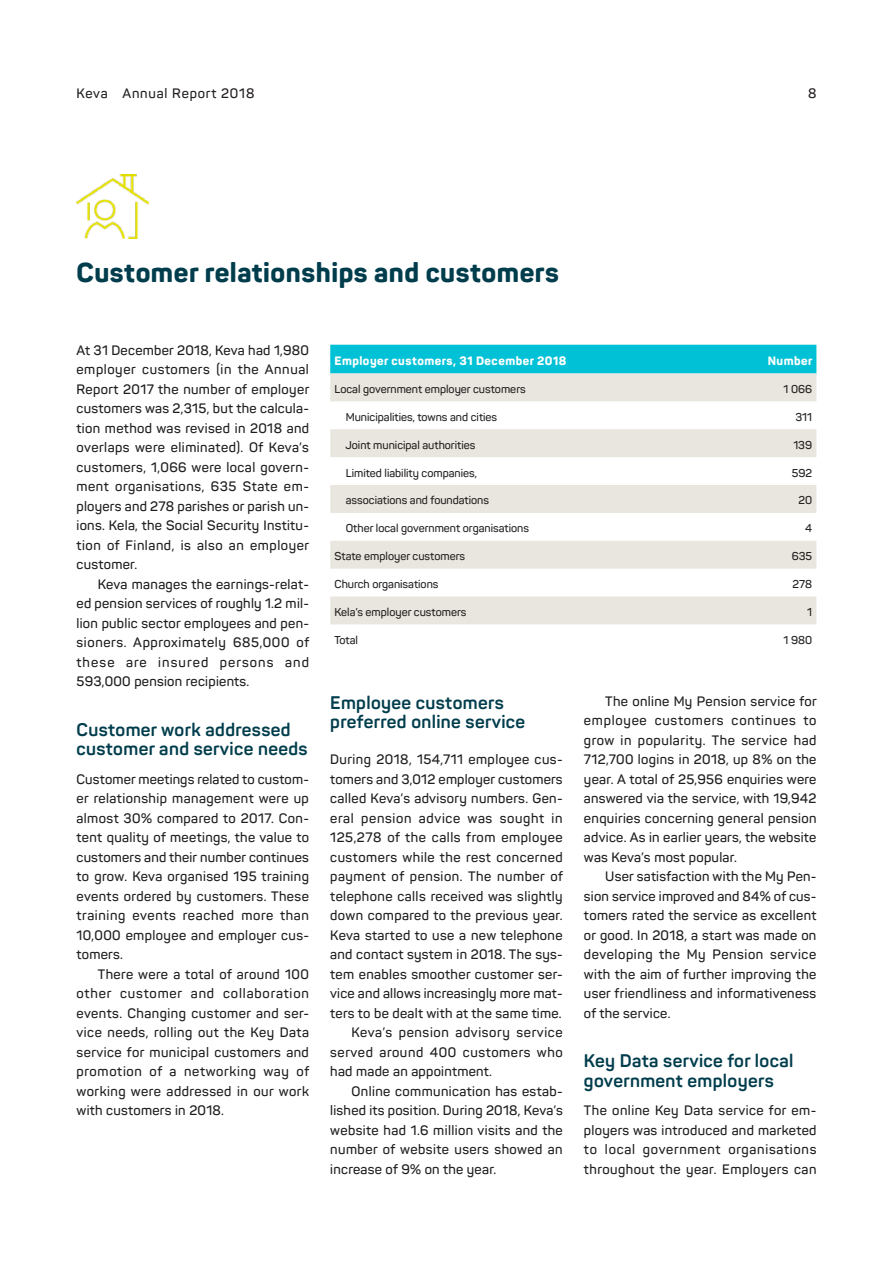
<style>
.page{position:relative;width:893px;height:1263px;background:#fff}
.page>*{position:absolute;margin:0;border:0;box-sizing:border-box;transform-origin:0 0}
.otsikko{font:800 27px "Panton";letter-spacing:.02em;color:#003d4c}
.otsikko_2{font:700 18px/19.5px "Panton";letter-spacing:.02em;color:#003d4c}
.teksti_-sis{font:600 13.5px/19.5px "Panton";letter-spacing:.03em;color:#1e1e1e;text-align:justify}
.teksti{font:600 13.5px/19.5px "Panton";letter-spacing:.02em;color:#1e1e1e;text-align:justify}
.t1{font:600 13.5px "Panton";letter-spacing:.06em;color:#231f20}
.taulukko_2{font:800 12px "Panton";letter-spacing:.04em;color:#fff}
.taulukko_1{font:600 11.25px "Panton";color:#231f20}
</style>
<div class="page">
<div style="left:330px;top:345px;width:486px;height:28px;background:#00c1d5"></div>
<svg style="left:330px;top:373px;width:486px;height:251px;fill:#e8e6de"></svg>
<img style="left:77px;top:174px;width:71px;height:64px">
<p class="t1" style="left:77px;top:85px;width:179px">Keva Annual Report 2018</p>
<p class="t1" style="left:808px;top:85px;width:10px">8</p>
<p class="otsikko" style="left:77px;top:255px;width:484px">Customer relationships and customers</p>
<p class="teksti_-sis" style="left:77px;top:340px;width:234px">At 31 December 2018, Keva had 1,980 employer customers (in the Annual Report 2017 the number of employer customers was 2,315, but the calcula&shy;tion method was revised in 2018 and overlaps were eliminated). Of Keva’s customers, 1,066 were local govern&shy;ment organisations, 635 State em&shy;ployers and 278 parishes or parish un&shy;ions. Kela, the Social Security Institu&shy;tion of Finland, is also an employer customer.</p>
<p class="teksti" style="left:77px;top:574px;width:234px;text-indent:21px">Keva manages the earnings-relat&shy;ed pension services of roughly 1.2 mil&shy;lion public sector employees and pen&shy;sioners. Approximately 685,000 of these are insured persons and 593,000 pension recipients.</p>
<p class="otsikko_2" style="left:77px;top:719px;width:233px">Customer work addressed customer and service needs</p>
<p class="teksti_-sis" style="left:77px;top:769px;width:234px">Customer meetings related to custom&shy;er relationship management were up almost 30% compared to 2017. Con&shy;tent quality of meetings, the value to customers and their number continues to grow. Keva organised 195 training events ordered by customers. These training events reached more than 10,000 employee and employer cus&shy;tomers.</p>
<p class="teksti" style="left:77px;top:964px;width:234px;text-indent:21px">There were a total of around 100 other customer and collaboration events. Changing customer and ser&shy;vice needs, rolling out the Key Data service for municipal customers and promotion of a networking way of working were addressed in our work with customers in 2018.</p>
<p class="taulukko_2" style="left:334px;top:353px;width:233px">Employer customers, 31 December 2018</p>
<p class="taulukko_2" style="left:768px;top:353px;width:46px">Number</p>
<p class="taulukko_1" style="left:334px;top:382px;width:193px">Local government employer customers</p>
<p class="taulukko_1" style="left:783px;top:382px;width:30px">1 066</p>
<p class="taulukko_1" style="left:346px;top:410px;width:153px">Municipalities, towns and cities</p>
<p class="taulukko_1" style="left:795px;top:410px;width:18px">311</p>
<p class="taulukko_1" style="left:345px;top:438px;width:131px">Joint municipal authorities</p>
<p class="taulukko_1" style="left:793px;top:438px;width:20px">139</p>
<p class="taulukko_1" style="left:346px;top:466px;width:133px">Limited liability companies,</p>
<p class="taulukko_1" style="left:792px;top:466px;width:22px">592</p>
<p class="taulukko_1" style="left:346px;top:493px;width:145px">associations and foundations</p>
<p class="taulukko_1" style="left:798px;top:493px;width:15px">20</p>
<p class="taulukko_1" style="left:346px;top:521px;width:185px">Other local government organisations</p>
<p class="taulukko_1" style="left:805px;top:521px;width:8px">4</p>
<p class="taulukko_1" style="left:334px;top:549px;width:132px">State employer customers</p>
<p class="taulukko_1" style="left:792px;top:549px;width:22px">635</p>
<p class="taulukko_1" style="left:334px;top:577px;width:106px">Church organisations</p>
<p class="taulukko_1" style="left:793px;top:577px;width:21px">278</p>
<p class="taulukko_1" style="left:334px;top:605px;width:133px">Kela’s employer customers</p>
<p class="taulukko_1" style="left:807px;top:605px;width:6px">1</p>
<p class="taulukko_1" style="left:334px;top:633px;width:25px">Total</p>
<p class="taulukko_1" style="left:783px;top:633px;width:30px">1 980</p>
<p class="otsikko_2" style="left:330px;top:692px;width:196px">Employee customers preferred online service</p>
<p class="teksti_-sis" style="left:330px;top:749px;width:234px">During 2018, 154,711 employee cus&shy;tomers and 3,012 employer customers called Keva’s advisory numbers. Gen&shy;eral pension advice was sought in 125,278 of the calls from employee customers while the rest concerned payment of pension. The number of telephone calls received was slightly down compared to the previous year.<br>Keva started to use a new telephone and contact system in 2018. The sys&shy;tem enables smoother customer ser&shy;vice and allows increasingly more mat&shy;ters to be dealt with at the same time.</p>
<p class="teksti" style="left:330px;top:1022px;width:234px;text-indent:21px">Keva’s pension advisory service served around 400 customers who had made an appointment.</p>
<p class="teksti" style="left:330px;top:1081px;width:234px;text-indent:21px">Online communication has estab&shy;lished its position. During 2018, Keva’s website had 1.6 million visits and the number of website users showed an increase of 9% on the year.</p>
<p class="teksti" style="left:584px;top:691px;width:234px;text-indent:21px">The online My Pension service for employee customers continues to grow in popularity. The service had 712,700 logins in 2018, up 8% on the year. A total of 25,956 enquiries were answered via the service, with 19,942 enquiries concerning general pension advice. As in earlier years, the website was Keva’s most popular.</p>
<p class="teksti" style="left:584px;top:866px;width:234px;text-indent:21px">User satisfaction with the My Pen&shy;sion service improved and 84% of cus&shy;tomers rated the service as excellent or good. In 2018, a start was made on developing the My Pension service with the aim of further improving the user friendliness and informativeness of the service.</p>
<p class="otsikko_2" style="left:584px;top:1051px;width:211px">Key Data service for local government employers</p>
<p class="teksti_-sis" style="left:584px;top:1100px;width:234px">The online Key Data service for em&shy;ployers was introduced and marketed to local government organisations throughout the year. Employers can</p>
</div>
